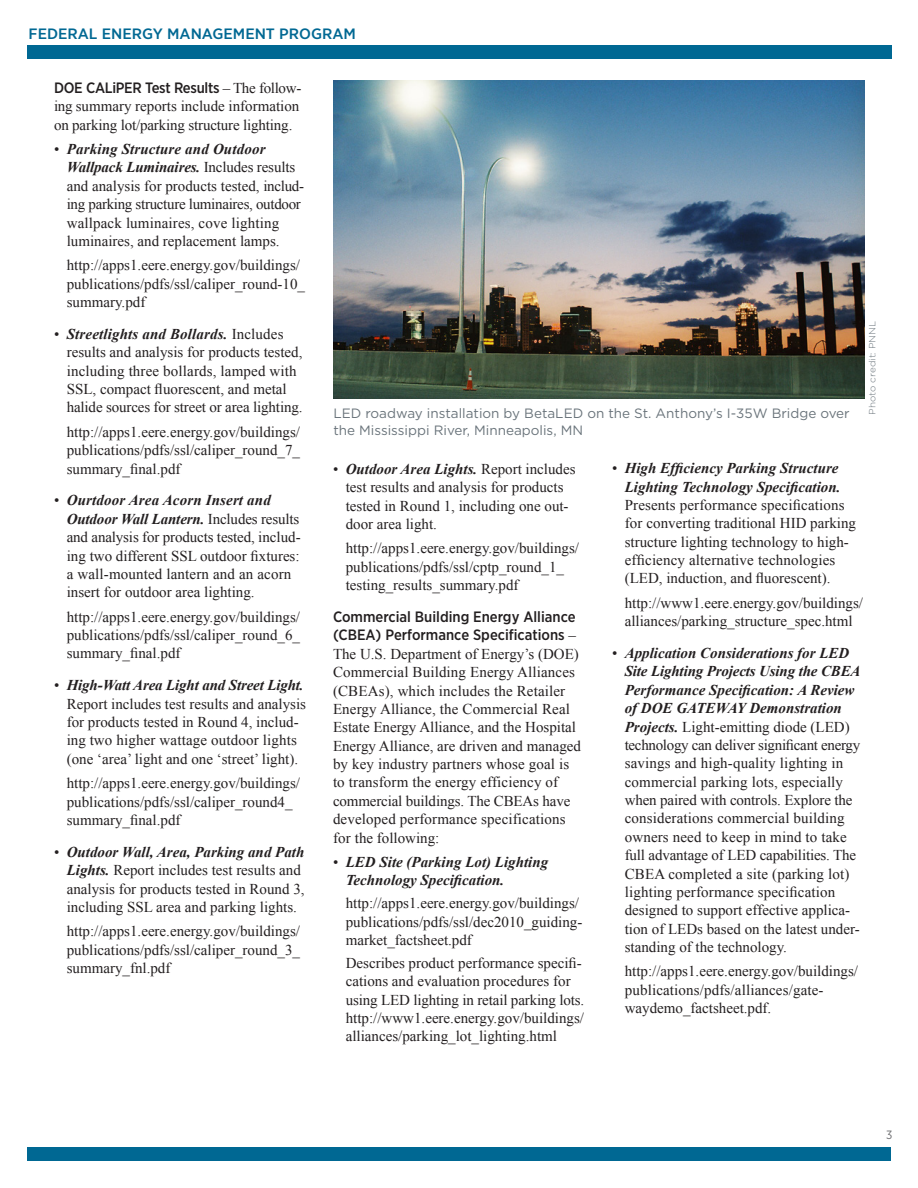
<style>
.page{position:relative;width:918px;height:1188px;background:#fff}
.page>*{position:absolute;margin:0;border:0;box-sizing:border-box;transform-origin:0 0}
.body_text_copy{font:15px/18.3px "Times New Roman";color:#231f20}
.Bullets_text2_last{font:15px/18.3px "Times New Roman";color:#231f20}
.Bullets_text2{font:15px/18.3px "Times New Roman";color:#231f20}
.t1{font:italic 700 15px/18.3px "Times New Roman";color:#231f20}
.t2{font:500 15px "Gotham Narrow";color:#006893;scale:1.1 1}
.t3{font:13.5px/16.5px "Gotham";color:#6a747b}
.t4{font:12px "Gotham Narrow";color:#6c6d70}
.photo_credit{font:300 9px "Gotham";color:#6a747b;scale:1.1 1}
.s1{font-family:"Gotham Narrow";font-weight:500}
.s2{font-weight:700;font-style:italic}
.s3{font-weight:400;font-style:normal}
</style>
<div class="page">
<img style="left:333px;top:80px;width:531px;height:318px">
<div style="left:27px;top:45px;width:865px;height:13px;background:#006893"></div>
<div style="left:27px;top:1147px;width:864px;height:14px;background:#006893"></div>
<p class="t2" style="left:29px;top:24px;width:299px">FEDERAL ENERGY MANAGEMENT PROGRAM</p>
<p class="body_text_copy" style="left:54px;top:79px;width:249px"><span class="s1">DOE CALiPER Test Results</span> – The follow&shy;ing summary reports include information on parking lot/parking structure lighting.</p>
<p class="body_text_copy" style="left:67px;top:140px;width:239px;text-indent:-13px">• <span class="s2">Parking Structure and Outdoor Wallpack Luminaires.</span> Includes results and analysis for products tested, includ&shy;ing parking structure luminaires, outdoor wallpack luminaires, cove lighting luminaires, and replacement lamps.</p>
<p class="Bullets_text2_last" style="left:67px;top:256px;width:240px">http://apps1.eere.energy.gov/buildings/ publications/pdfs/ssl/caliper_round-10_ summary.pdf</p>
<p class="body_text_copy" style="left:67px;top:325px;width:237px;text-indent:-13px">• <span class="s2">Streetlights and Bollards.</span> Includes results and analysis for products tested, including three bollards, lamped with SSL, compact fluorescent, and metal halide sources for street or area lighting.</p>
<p class="Bullets_text2_last" style="left:67px;top:422px;width:235px;text-align:justify">http://apps1.eere.energy.gov/buildings/ publications/pdfs/ssl/caliper_round_7_ summary_final.pdf</p>
<p class="body_text_copy" style="left:67px;top:491px;width:236px;text-indent:-13px">• <span class="s2">Ourtdoor Area Acorn Insert and Outdoor Wall Lantern.</span> Includes results and analysis for products tested, includ&shy;ing two different SSL outdoor fixtures: a wall-mounted lantern and an acorn insert for outdoor area lighting.</p>
<p class="Bullets_text2_last" style="left:67px;top:607px;width:235px;text-align:justify">http://apps1.eere.energy.gov/buildings/ publications/pdfs/ssl/caliper_round_6_ summary_final.pdf</p>
<p class="body_text_copy" style="left:67px;top:676px;width:241px;text-indent:-13px">• <span class="s2">High-Watt Area Light and Street Light.<br></span>Report includes test results and analysis for products tested in Round 4, includ&shy;ing two higher wattage outdoor lights (one ‘area’ light and one ‘street’ light).</p>
<p class="Bullets_text2_last" style="left:67px;top:774px;width:235px">http://apps1.eere.energy.gov/buildings/ publications/pdfs/ssl/caliper_round4_ summary_final.pdf</p>
<p class="body_text_copy" style="left:67px;top:842px;width:239px;text-indent:-13px">• <span class="s2">Outdoor Wall, Area, Parking and Path Lights.</span> Report includes test results and analysis for products tested in Round 3, including SSL area and parking lights.</p>
<p class="Bullets_text2_last" style="left:67px;top:922px;width:235px;text-align:justify">http://apps1.eere.energy.gov/buildings/ publications/pdfs/ssl/caliper_round_3_ summary_fnl.pdf</p>
<p class="t3" style="left:333px;top:405px;width:518px">LED roadway installation by BetaLED on the St. Anthony’s I-35W Bridge over the Mississippi River, Minneapolis, MN</p>
<p class="photo_credit" style="left:867px;top:415px;width:87px;rotate:-90deg">Photo credit: PNNL</p>
<p class="body_text_copy" style="left:346px;top:460px;width:231px;text-indent:-13px">• <span class="s2">Outdoor Area Lights.</span> Report includes test results and analysis for products tested in Round 1, including one out&shy;door area light.</p>
<p class="Bullets_text2_last" style="left:346px;top:539px;width:235px">http://apps1.eere.energy.gov/buildings/ publications/pdfs/ssl/cptp_round_1_ testing_results_summary.pdf</p>
<p class="body_text_copy" style="left:333px;top:608px;width:249px"><span class="s1">Commercial Building Energy Alliance (CBEA) Performance Specifications</span> – The U.S. Department of Energy’s (DOE)<br>Commercial Building Energy Alliances (CBEAs), which includes the Retailer Energy Alliance, the Commercial Real Estate Energy Alliance, and the Hospital Energy Alliance, are driven and managed by key industry partners whose goal is to transform the energy efficiency of commercial buildings. The CBEAs have developed performance specifications for the following:</p>
<p class="t1" style="left:346px;top:852px;width:204px;text-indent:-13px"><span class="s3">•</span> LED Site (Parking Lot) Lighting<br>Technology Specification.</p>
<p class="Bullets_text2" style="left:346px;top:894px;width:238px">http://apps1.eere.energy.gov/buildings/ publications/pdfs/ssl/dec2010_guiding&shy;market_factsheet.pdf</p>
<p class="Bullets_text2_last" style="left:346px;top:953px;width:240px">Describes product performance specifi&shy;cations and evaluation procedures for using LED lighting in retail parking lots. http://www1.eere.energy.gov/buildings/ alliances/parking_lot_lighting.html</p>
<p class="body_text_copy" style="left:625px;top:459px;width:233px;text-indent:-13px">• <span class="s2">High Efficiency Parking Structure Lighting Technology Specification.<br></span>Presents performance specifications for converting traditional HID parking structure lighting technology to high&shy;efficiency alternative technologies (LED, induction, and fluorescent).</p>
<p class="Bullets_text2_last" style="left:625px;top:593px;width:240px">http://www1.eere.energy.gov/buildings/ alliances/parking_structure_spec.html</p>
<p class="body_text_copy" style="left:625px;top:644px;width:237px;text-indent:-13px">• <span class="s2">Application Considerations for LED Site Lighting Projects Using the CBEA Performance Specification: A Review of DOE GATEWAY Demonstration Projects.</span> Light-emitting diode (LED) technology can deliver significant energy savings and high-quality lighting in commercial parking lots, especially when paired with controls. Explore the considerations commercial building owners need to keep in mind to take full advantage of LED capabilities. The CBEA completed a site (parking lot) lighting performance specification designed to support effective applica&shy;tion of LEDs based on the latest under&shy;standing of the technology.</p>
<p class="Bullets_text2_last" style="left:625px;top:962px;width:235px">http://apps1.eere.energy.gov/buildings/ publications/pdfs/alliances/gate&shy;waydemo_factsheet.pdf.</p>
<p class="t4" style="left:886px;top:1128px;width:8px">3</p>
</div>
